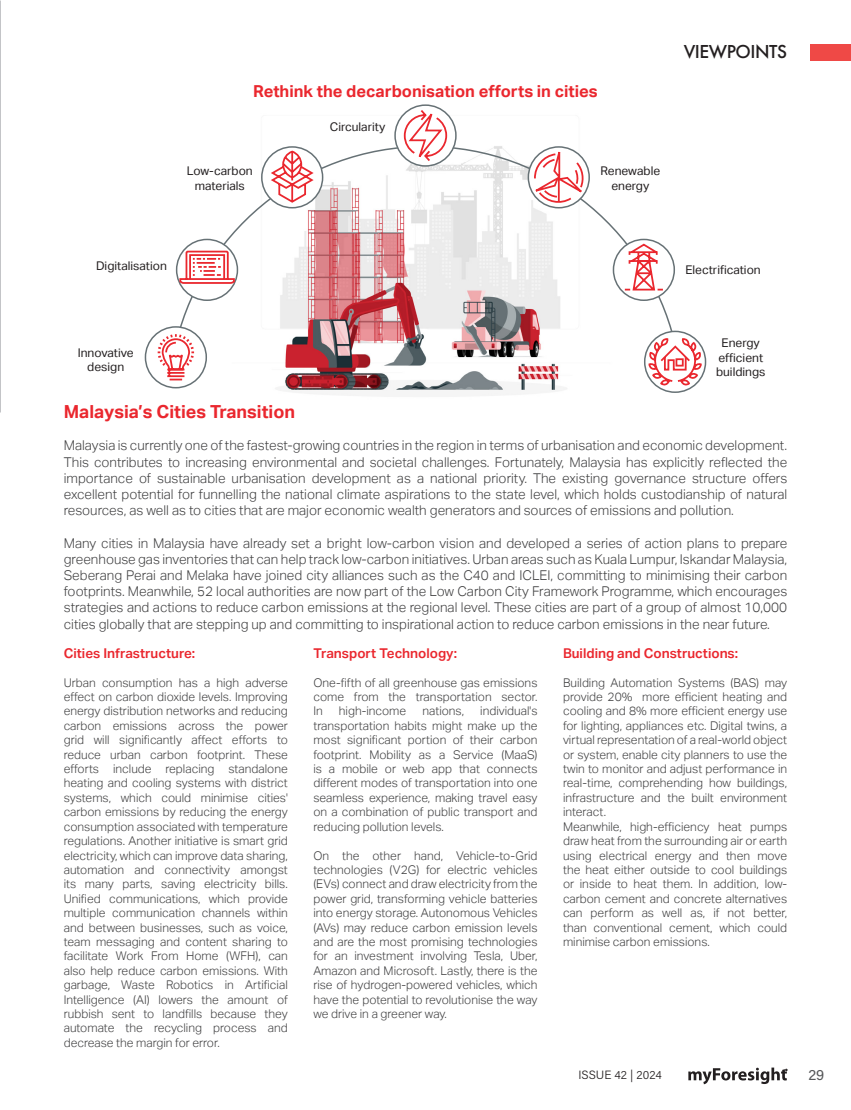
<style>
.page{position:relative;width:851px;height:1110px;background:#fff}
.page>*{position:absolute;margin:0;border:0;box-sizing:border-box;transform-origin:0 0}
.t1{font:500 19.5px "Futura PT";letter-spacing:-.025em;color:#231f20}
.t2{font:700 18px "Aktiv Grotesk";color:#ea272e}
.t3{font:700 16.5px "Aktiv Grotesk";color:#ea272e}
.t4{font:15px "Acumin Pro";color:#57585a}
.Paragraph_Style_1{font:300 13.5px/16.2px "Aktiv Grotesk";color:#3e3e3f;text-align:justify}
.t5{font:600 13.5px "Aktiv Grotesk";color:#ea272e}
.Paragraph_Style_1-2{font:300 12px/14.4px "Aktiv Grotesk";color:#3e3e3f;text-align:justify}
.t6{font:12px/14.4px "Aktiv Grotesk";color:#231f20;text-align:center}
.t7{font:300 12px "Acumin Pro";color:#231f20}
</style>
<div class="page">
<img style="left:275px;top:114px;width:292px;height:282px">
<svg style="left:175px;top:145px;width:503px;height:210px"></svg>
<svg style="left:395px;top:105px;width:61px;height:61px"></svg>
<div style="left:394px;top:104px;width:62px;height:63px;border:2px solid #667175;border-radius:50%"></div>
<div style="left:145px;top:327px;width:61px;height:61px;background:#fff;border-radius:50%"></div>
<div style="left:145px;top:326px;width:62px;height:62px;border:2px solid #667175;border-radius:50%"></div>
<div style="left:176px;top:239px;width:61px;height:61px;background:#fff;border-radius:50%"></div>
<div style="left:176px;top:239px;width:62px;height:62px;border:2px solid #667175;border-radius:50%"></div>
<div style="left:262px;top:147px;width:60px;height:61px;background:#fff;border-radius:50%"></div>
<div style="left:261px;top:146px;width:62px;height:62px;border:2px solid #667175;border-radius:50%"></div>
<svg style="left:644px;top:331px;width:61px;height:61px"></svg>
<div style="left:644px;top:331px;width:62px;height:62px;border:2px solid #667175;border-radius:50%"></div>
<svg style="left:613px;top:239px;width:61px;height:61px"></svg>
<div style="left:612px;top:239px;width:63px;height:62px;border:2px solid #667175;border-radius:50%"></div>
<svg style="left:156px;top:332px;width:40px;height:49px"></svg>
<svg style="left:178px;top:250px;width:58px;height:35px"></svg>
<svg style="left:269px;top:149px;width:46px;height:55px"></svg>
<svg style="left:403px;top:105px;width:45px;height:60px"></svg>
<svg style="left:523px;top:138px;width:69px;height:67px"></svg>
<svg style="left:623px;top:243px;width:41px;height:49px"></svg>
<svg style="left:647px;top:337px;width:55px;height:50px"></svg>
<div style="left:809px;top:44px;width:41px;height:16px;background:#ef4946"></div>
<svg style="left:688px;top:1067px;width:99px;height:17px"></svg>
<p class="t3" style="left:253px;top:81px;width:346px">Rethink the decarbonisation efforts in cities</p>
<p class="t6" style="left:330px;top:120px;width:57px">Circularity</p>
<p class="t6" style="left:187px;top:164px;width:67px">Low-carbon materials</p>
<p class="t6" style="left:600px;top:164px;width:61px">Renewable energy</p>
<h1 class="t1" style="left:683px;top:40px;width:105px">VIEWPOINTS</h1>
<p class="t6" style="left:96px;top:258px;width:72px">Digitalisation</p>
<p class="t6" style="left:78px;top:346px;width:57px">Innovative design</p>
<p class="t6" style="left:685px;top:263px;width:77px">Electrification</p>
<p class="t6" style="left:716px;top:336px;width:51px">Energy efficient buildings</p>
<p class="t2" style="left:64px;top:401px;width:233px">Malaysia’s Cities Transition</p>
<p class="Paragraph_Style_1" style="left:64px;top:438px;width:724px">Malaysia is currently one of the fastest-growing countries in the region in terms of urbanisation and economic development.<br>This contributes to increasing environmental and societal challenges. Fortunately, Malaysia has explicitly reflected the importance of sustainable urbanisation development as a national priority. The existing governance structure offers excellent potential for funnelling the national climate aspirations to the state level, which holds custodianship of natural resources, as well as to cities that are major economic wealth generators and sources of emissions and pollution.</p>
<p class="Paragraph_Style_1" style="left:64px;top:535px;width:724px">Many cities in Malaysia have already set a bright low-carbon vision and developed a series of action plans to prepare greenhouse gas inventories that can help track low-carbon initiatives. Urban areas such as Kuala Lumpur, Iskandar Malaysia, Seberang Perai and Melaka have joined city alliances such as the C40 and ICLEI, committing to minimising their carbon footprints. Meanwhile, 52 local authorities are now part of the Low Carbon City Framework Programme, which encourages strategies and actions to reduce carbon emissions at the regional level. These cities are part of a group of almost 10,000 cities globally that are stepping up and committing to inspirational action to reduce carbon emissions in the near future.</p>
<p class="t5" style="left:64px;top:645px;width:133px">Cities Infrastructure:</p>
<p class="Paragraph_Style_1-2" style="left:64px;top:675px;width:225px">Urban consumption has a high adverse effect on carbon dioxide levels. Improving energy distribution networks and reducing carbon emissions across the power grid will significantly affect efforts to reduce urban carbon footprint. These efforts include replacing standalone heating and cooling systems with district systems, which could minimise cities' carbon emissions by reducing the energy consumption associated with temperature regulations. Another initiative is smart grid electricity, which can improve data sharing, automation and connectivity amongst its many parts, saving electricity bills.<br>Unified communications, which provide multiple communication channels within and between businesses, such as voice, team messaging and content sharing to facilitate Work From Home (WFH), can also help reduce carbon emissions. With garbage, Waste Robotics in Artificial Intelligence (AI) lowers the amount of rubbish sent to landfills because they automate the recycling process and decrease the margin for error.</p>
<p class="t5" style="left:563px;top:645px;width:176px">Building and Constructions:</p>
<p class="Paragraph_Style_1-2" style="left:563px;top:675px;width:225px">Building Automation Systems (BAS) may provide 20% more efficient heating and cooling and 8% more efficient energy use for lighting, appliances etc. Digital twins, a virtual representation of a real-world object or system, enable city planners to use the twin to monitor and adjust performance in real-time, comprehending how buildings, infrastructure and the built environment interact.</p>
<p class="Paragraph_Style_1-2" style="left:563px;top:819px;width:225px">Meanwhile, high-efficiency heat pumps draw heat from the surrounding air or earth using electrical energy and then move the heat either outside to cool buildings or inside to heat them. In addition, low&shy;carbon cement and concrete alternatives can perform as well as, if not better, than conventional cement, which could minimise carbon emissions.</p>
<p class="t5" style="left:313px;top:645px;width:145px">Transport Technology:</p>
<p class="Paragraph_Style_1-2" style="left:313px;top:675px;width:225px">One-fifth of all greenhouse gas emissions come from the transportation sector.<br>In</p>
<p class="Paragraph_Style_1-2" style="left:313px;top:704px;width:225px;text-indent:167px">individual's transportation habits might make up the most significant portion of their carbon footprint. Mobility as a Service (MaaS) is a mobile or web app that connects different modes of transportation into one seamless experience, making travel easy on a combination of public transport and reducing pollution levels.</p>
<p class="Paragraph_Style_1-2" style="left:313px;top:848px;width:225px">On the other hand, Vehicle-to-Grid technologies (V2G) for electric vehicles (EVs) connect and draw electricity from the power grid, transforming vehicle batteries into energy storage. Autonomous Vehicles (AVs) may reduce carbon emission levels and are the most promising technologies for an investment involving Tesla, Uber, Amazon and Microsoft. Lastly, there is the rise of hydrogen-powered vehicles, which have the potential to revolutionise the way we drive in a greener way.</p>
<p class="Paragraph_Style_1-2" style="left:339px;top:704px;width:69px">high-income</p>
<p class="Paragraph_Style_1-2" style="left:422px;top:704px;width:43px">nations,</p>
<p class="t7" style="left:578px;top:1067px;width:85px">ISSUE 42 | 2024</p>
<p class="t4" style="left:808px;top:1064px;width:17px">29</p>
</div>
